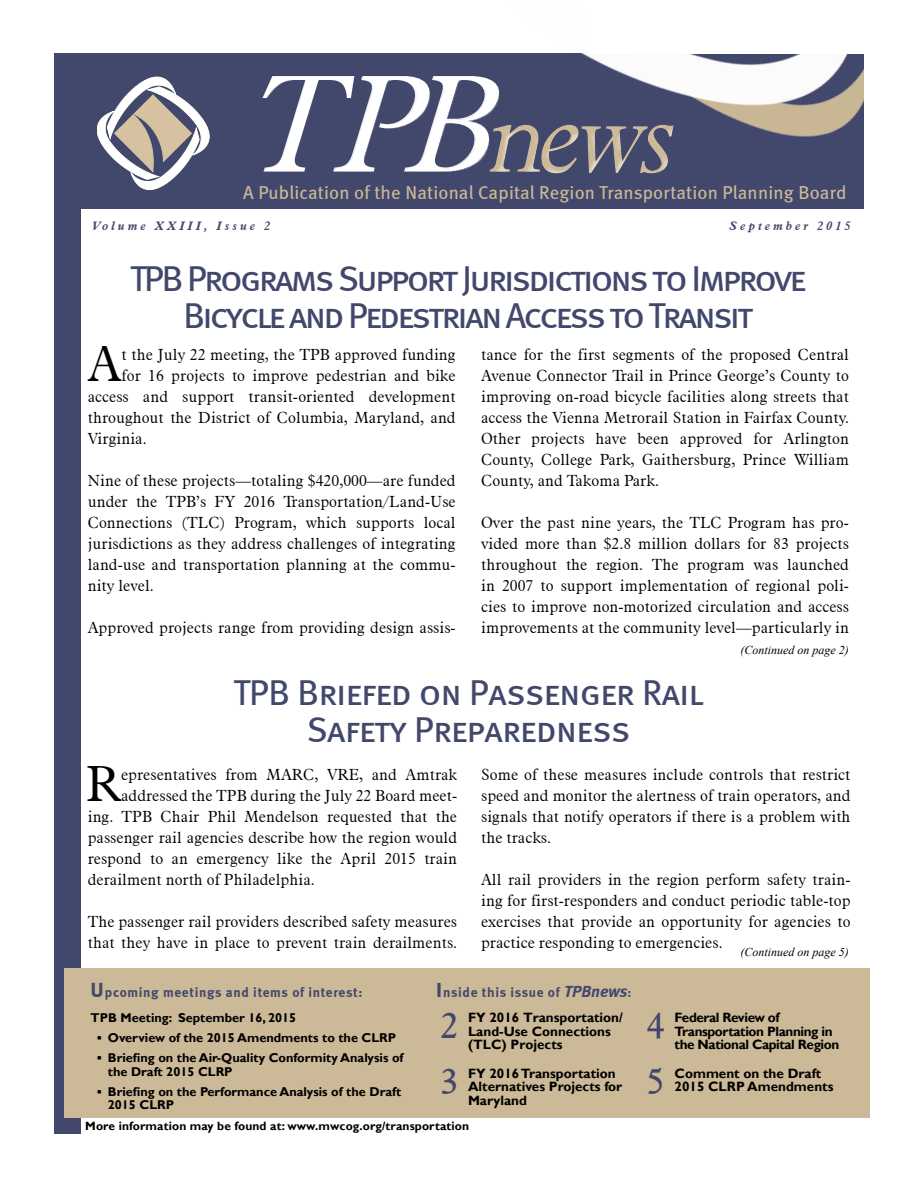
<style>
.page{position:relative;width:918px;height:1188px;background:#fff}
.page>*{position:absolute;margin:0;border:0;box-sizing:border-box;transform-origin:0 0}
.t1{font:italic 138px "Perpetua";color:#ccb997}
.t2{font:italic 300 135px "Aldine 721 BT";color:#fff}
.t3{font:300 49.8px "Aldine 721 BT";color:#000}
.t4{font:36px/37.5px "Meta Book Caps";letter-spacing:-.08em;color:#42486c;text-align:center}
.t5{font:36px/37.5px "Meta Book Caps";letter-spacing:-.03em;color:#42486c;text-align:center}
.t6{font:36px "Aldine 721 BT";color:#42486c}
.t7{font:18.75px "Meta";letter-spacing:.01em;color:#ccb997}
.t8{font:300 15.75px/21px "Aldine 721 BT";color:#000;text-align:justify}
.t9{font:700 13.5px/13.5px "Gill Sans";color:#000}
.t10{font:700 13.5px/13.5px "Gill Sans";letter-spacing:-.03em;color:#000}
.t11{font:700 13.5px "Meta";letter-spacing:.05em;color:#42486c}
.t12{font:700 12.75px/13.5px "Gill Sans";color:#000}
.t13{font:700 12px "Gill Sans";letter-spacing:.01em;color:#000}
.t14{font:italic 12px "Times New Roman";color:#000}
.t15{font:italic 700 12px "Aldine 721 BT";letter-spacing:.26em;color:#42486c}
.s1{font-size:21px}
.s2{font-family:"Arial"}
.s3{font-style:italic;font-size:16.5px}
</style>
<div class="page">
<div style="left:54px;top:54px;width:810px;height:1080px;background:#42486c"></div>
<div style="left:81px;top:210px;width:788px;height:924px;background:#fff"></div>
<svg style="left:97px;top:76px;width:113px;height:114px"></svg>
<div style="left:64px;top:968px;width:805px;height:149px;background:#ccb997"></div>
<div style="left:552px;top:235px;width:317px;height:7px;background:#fff"></div>
<div style="left:479px;top:114px;width:203px;height:67px;background:#fff;opacity:.75"></div>
<div style="left:262px;top:76px;width:238px;height:96px;background:#42486c"></div>
<img style="left:505px;top:53px;width:364px;height:182px">
<div style="left:587px;top:0;width:287px;height:54px;background:#fff"></div>
<div style="left:864px;top:45px;width:10px;height:166px;background:#fff"></div>
<h2 class="t2" style="left:238px;top:42px;width:300px">TPB</h2>
<p class="t7" style="left:243px;top:182px;width:605px">A Publication of the National Capital Region Transportation Planning Board</p>
<h1 class="t1" style="left:488px;top:45px;width:188px">news</h1>
<p class="t15" style="left:92px;top:218px;width:180px">Volume XXIII, Issue 2</p>
<p class="t15" style="left:730px;top:218px;width:123px">September 2015</p>
<h3 class="t4" style="left:130px;top:259px;width:678px">TPB Programs Support Jurisdictions to Improve<br>Bicycle and Pedestrian Access to Transit</h3>
<h3 class="t3" style="left:87px;top:333px;width:36px">A</h3>
<p class="t8" style="left:122px;top:344px;width:336px">t the July 22 meeting, the TPB approved funding</p>
<p class="t8" style="left:122px;top:365px;width:336px">for 16 projects to improve pedestrian and bike</p>
<p class="t8" style="left:88px;top:386px;width:369px">access and support transit-oriented development</p>
<p class="t8" style="left:88px;top:407px;width:369px">throughout the District of Columbia, Maryland, and</p>
<p class="t8" style="left:88px;top:428px;width:60px">Virginia.</p>
<p class="t8" style="left:88px;top:470px;width:369px">Nine of these projects—totaling $420,000—are funded under the TPB’s FY 2016 Transportation/Land-Use Connections (TLC) Program, which supports local jurisdictions as they address challenges of integrating land-use and transportation planning at the commu&shy;nity level.</p>
<p class="t8" style="left:88px;top:617px;width:369px">Approved projects range from providing design assis-</p>
<p class="t8" style="left:481px;top:344px;width:369px">tance for the first segments of the proposed Central Avenue Connector Trail in Prince George’s County to improving on-road bicycle facilities along streets that access the Vienna Metrorail Station in Fairfax County.<br>Other projects have been approved for Arlington County, College Park, Gaithersburg, Prince William County, and Takoma Park.</p>
<p class="t8" style="left:481px;top:512px;width:369px">Over the past nine years, the TLC Program has pro&shy;vided more than $2.8 million dollars for 83 projects throughout the region. The program was launched in 2007 to support implementation of regional poli&shy;cies to improve non-motorized circulation and access improvements at the community level—particularly in</p>
<p class="t14" style="left:741px;top:642px;width:110px">(Continued on page 2)</p>
<h3 class="t5" style="left:233px;top:673px;width:472px">TPB Briefed on Passenger Rail<br>Safety Preparedness</h3>
<p class="t8" style="left:481px;top:764px;width:371px">Some of these measures include controls that restrict speed and monitor the alertness of train operators, and signals that notify operators if there is a problem with the tracks.</p>
<p class="t8" style="left:481px;top:869px;width:371px">All rail providers in the region perform safety train&shy;ing for first-responders and conduct periodic table-top exercises that provide an opportunity for agencies to practice responding to emergencies.</p>
<h3 class="t3" style="left:86px;top:753px;width:37px">R</h3>
<p class="t8" style="left:121px;top:764px;width:338px">epresentatives from MARC, VRE, and Amtrak</p>
<p class="t8" style="left:121px;top:785px;width:338px">addressed the TPB during the July 22 Board meet-</p>
<p class="t8" style="left:88px;top:806px;width:371px">ing. TPB Chair Phil Mendelson requested that the</p>
<p class="t8" style="left:88px;top:827px;width:371px">passenger rail agencies describe how the region would</p>
<p class="t8" style="left:88px;top:848px;width:371px">respond to an emergency like the April 2015 train</p>
<p class="t8" style="left:88px;top:869px;width:228px">derailment north of Philadelphia.</p>
<p class="t8" style="left:88px;top:911px;width:371px">The passenger rail providers described safety measures that they have in place to prevent train derailments.</p>
<p class="t14" style="left:741px;top:944px;width:110px">(Continued on page 5)</p>
<p class="t11" style="left:91px;top:984px;width:273px"><span class="s1">U</span>pcoming meetings and items of interest:</p>
<p class="t12" style="left:91px;top:1011px;width:207px">TPB Meeting: September 16, 2015</p>
<p class="t12" style="left:97px;top:1031px;width:301px"><span class="s2">▪</span> Overview of the 2015 Amendments to the CLRP</p>
<p class="t12" style="left:108px;top:1051px;width:297px;text-indent:-11px"><span class="s2">▪</span> Briefing on the Air-Quality Conformity Analysis of the Draft 2015 CLRP</p>
<p class="t12" style="left:108px;top:1085px;width:295px;text-indent:-11px"><span class="s2">▪</span> Briefing on the Performance Analysis of the Draft<br>2015 CLRP</p>
<p class="t11" style="left:436px;top:984px;width:197px"><span class="s1">I</span>nside this issue of <span class="s3">TPBnews</span>:</p>
<h3 class="t6" style="left:440px;top:1003px;width:19px">2</h3>
<p class="t9" style="left:468px;top:1011px;width:156px">FY 2016 Transportation/<br>Land-Use Connections (TLC) Projects</p>
<p class="t9" style="left:468px;top:1067px;width:156px">FY 2016 Transportation<br>Alternatives Projects for<br>Maryland</p>
<h3 class="t6" style="left:440px;top:1059px;width:19px">3</h3>
<p class="t13" style="left:85px;top:1119px;width:385px">More information may be found at: www.mwcog.org/transportation</p>
<h3 class="t6" style="left:647px;top:1003px;width:19px">4</h3>
<h3 class="t6" style="left:647px;top:1059px;width:19px">5</h3>
<p class="t10" style="left:675px;top:1011px;width:166px">Federal Review of<br>Transportation Planning in the National Capital Region</p>
<p class="t9" style="left:675px;top:1067px;width:160px">Comment on the Draft<br>2015 CLRP Amendments</p>
</div>
